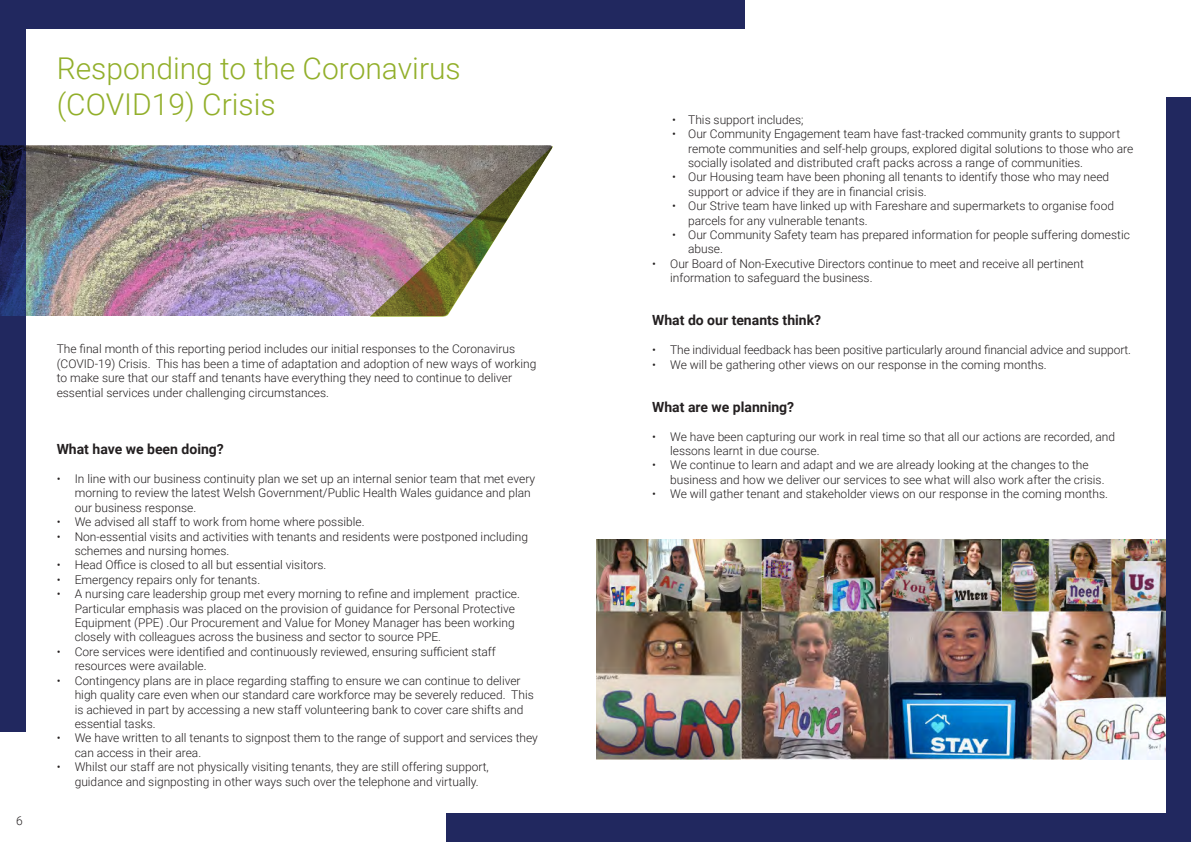
<style>
.page{position:relative;width:1191px;height:842px;background:#fff}
.page>*{position:absolute;margin:0;border:0;box-sizing:border-box;transform-origin:0 0}
.t1{font:300 30px "Roboto";color:#92af2a}
.t2{font:700 14px "Roboto";color:#231f20}
.t3{font:300 12px/14.4px "Roboto";color:#231f20}
</style>
<div class="page">
<div style="left:0;top:0;width:26px;height:731px;background:#21285f"></div>
<div style="left:0;top:0;width:744px;height:28px;background:#21285f"></div>
<img style="left:0;top:145px;width:552px;height:171px">
<img style="left:370px;top:146px;width:183px;height:171px">
<img style="left:596px;top:539px;width:570px;height:220px">
<div style="left:446px;top:814px;width:745px;height:28px;background:#21285f"></div>
<div style="left:1166px;top:98px;width:25px;height:744px;background:#21285f"></div>
<p class="t1" style="left:57px;top:47px;width:405px">Responding to the Coronavirus</p>
<p class="t1" style="left:57px;top:83px;width:220px">(COVID19) Crisis</p>
<p class="t3" style="left:16px;top:813px;width:8px">6</p>
<p class="t3" style="left:57px;top:341px;width:481px">The final month of this reporting period includes our initial responses to the Coronavirus (COVID-19) Crisis. This has been a time of adaptation and adoption of new ways of working to make sure that our staff and tenants have everything they need to continue to deliver essential services under challenging circumstances.</p>
<p class="t2" style="left:57px;top:439px;width:169px">What have we been doing?</p>
<p class="t3" style="left:75px;top:471px;width:462px;text-indent:-18px">• In line with our business continuity plan we set up an internal senior team that met every morning to review the latest Welsh Government/Public Health Wales guidance and plan our business response.</p>
<p class="t3" style="left:57px;top:514px;width:309px">• We advised all staff to work from home where possible.</p>
<p class="t3" style="left:75px;top:529px;width:455px;text-indent:-18px">• Non-essential visits and activities with tenants and residents were postponed including schemes and nursing homes.</p>
<p class="t3" style="left:57px;top:557px;width:271px">• Head Office is closed to all but essential visitors.</p>
<p class="t3" style="left:57px;top:572px;width:205px">• Emergency repairs only for tenants.</p>
<p class="t3" style="left:75px;top:586px;width:447px;text-indent:-18px">• A nursing care leadership group met every morning to refine and implement practice.<br>Particular emphasis was placed on the provision of guidance for Personal Protective Equipment (PPE) .Our Procurement and Value for Money Manager has been working closely with colleagues across the business and sector to source PPE.</p>
<p class="t3" style="left:75px;top:644px;width:423px;text-indent:-18px">• Core services were identified and continuously reviewed, ensuring sufficient staff resources were available.</p>
<p class="t3" style="left:75px;top:673px;width:460px;text-indent:-18px">• Contingency plans are in place regarding staffing to ensure we can continue to deliver high quality care even when our standard care workforce may be severely reduced. This is achieved in part by accessing a new staff volunteering bank to cover care shifts and essential tasks.</p>
<p class="t3" style="left:75px;top:730px;width:465px;text-indent:-18px">• We have written to all tenants to signpost them to the range of support and services they can access in their area.</p>
<p class="t3" style="left:75px;top:759px;width:416px;text-indent:-18px">• Whilst our staff are not physically visiting tenants, they are still offering support, guidance and signposting in other ways such over the telephone and virtually.</p>
<p class="t3" style="left:672px;top:112px;width:133px">• This support includes;</p>
<p class="t3" style="left:688px;top:126px;width:446px;text-indent:-16px">• Our Community Engagement team have fast-tracked community grants to support remote communities and self-help groups, explored digital solutions to those who are socially isolated and distributed craft packs across a range of communities.</p>
<p class="t3" style="left:688px;top:169px;width:422px;text-indent:-16px">• Our Housing team have been phoning all tenants to identify those who may need support or advice if they are in financial crisis.</p>
<p class="t3" style="left:688px;top:198px;width:427px;text-indent:-16px">• Our Strive team have linked up with Fareshare and supermarkets to organise food parcels for any vulnerable tenants.</p>
<p class="t3" style="left:688px;top:227px;width:443px;text-indent:-16px">• Our Community Safety team has prepared information for people suffering domestic abuse.</p>
<p class="t3" style="left:670px;top:256px;width:415px;text-indent:-18px">• Our Board of Non-Executive Directors continue to meet and receive all pertinent information to safeguard the business.</p>
<p class="t2" style="left:652px;top:311px;width:170px">What do our tenants think?</p>
<p class="t3" style="left:652px;top:342px;width:480px">• The individual feedback has been positive particularly around financial advice and support.</p>
<p class="t3" style="left:652px;top:357px;width:396px">• We will be gathering other views on our response in the coming months.</p>
<p class="t2" style="left:652px;top:397px;width:143px">What are we planning?</p>
<p class="t3" style="left:670px;top:429px;width:446px;text-indent:-18px">• We have been capturing our work in real time so that all our actions are recorded, and lessons learnt in due course.</p>
<p class="t3" style="left:670px;top:457px;width:436px;text-indent:-18px">• We continue to learn and adapt and we are already looking at the changes to the business and how we deliver our services to see what will also work after the crisis.</p>
<p class="t3" style="left:652px;top:486px;width:457px">• We will gather tenant and stakeholder views on our response in the coming months.</p>
</div>
